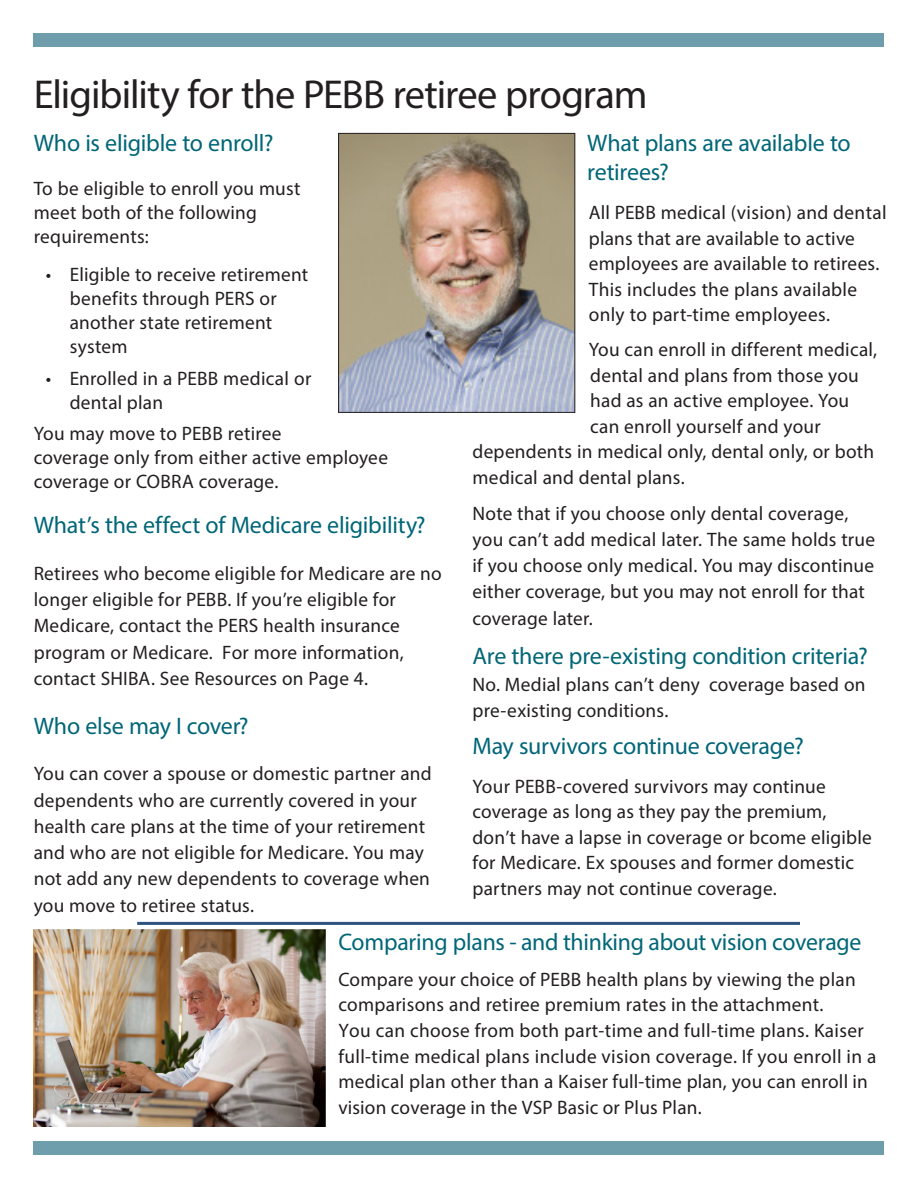
<style>
.page{position:relative;width:918px;height:1188px;background:#fff}
.page>*{position:absolute;margin:0;border:0;box-sizing:border-box;transform-origin:0 0}
.t1{font:40.5px "Myriad Pro";letter-spacing:-.025em;color:#231f20}
.body{font:24px "Myriad Pro";letter-spacing:-.01em;color:#067}
.sub_title{font:24px/28.8px "Myriad Pro";letter-spacing:-.01em;color:#067}
.body-2{font:19.5px/25.5px "Myriad Pro";letter-spacing:.015em;color:#231f20}
.sub_title-2{font:19.5px/26.2px "Myriad Pro";letter-spacing:.01em;color:#231f20}
</style>
<div class="page">
<div style="left:34px;top:34px;width:850px;height:13px;background:#6e9eac"></div>
<div style="left:34px;top:1141px;width:850px;height:13px;background:#6e9eac"></div>
<img style="left:340px;top:135px;width:233px;height:276px">
<div style="left:338px;top:133px;width:237px;height:280px;border:1px solid #231f20"></div>
<hr style="left:137px;top:922px;width:663px;height:3px;background:#2d537e">
<img style="left:34px;top:929px;width:291px;height:197px">
<p class="t1" style="left:34px;top:70px;width:615px">Eligibility for the PEBB retiree program</p>
<p class="sub_title" style="left:34px;top:128px;width:241px">Who is eligible to enroll?</p>
<p class="sub_title-2" style="left:34px;top:177px;width:268px;line-height:24px">To be eligible to enroll you must meet both of the following requirements:</p>
<p class="body-2" style="left:70px;top:262px;width:240px;line-height:24px;text-indent:-24px">• Eligible to receive retirement benefits through PERS or another state retirement system</p>
<p class="body-2" style="left:70px;top:366px;width:243px;line-height:24px;text-indent:-24px">• Enrolled in a PEBB medical or dental plan</p>
<p class="body-2" style="left:34px;top:421px;width:356px;line-height:24px">You may move to PEBB retiree<br>coverage only from either active employee coverage or COBRA coverage.</p>
<p class="sub_title" style="left:34px;top:511px;width:393px">What’s the effect of Medicare eligibility?</p>
<p class="sub_title-2" style="left:34px;top:560px;width:410px">Retirees who become eligible for Medicare are no longer eligible for PEBB. If you’re eligible for Medicare, contact the PERS health insurance program or Medicare. For more information, contact SHIBA. See Resources on Page 4.</p>
<p class="sub_title" style="left:34px;top:711px;width:216px">Who else may I cover?</p>
<p class="sub_title-2" style="left:34px;top:760px;width:400px">You can cover a spouse or domestic partner and dependents who are currently covered in your health care plans at the time of your retirement and who are not eligible for Medicare. You may not add any new dependents to coverage when you move to retiree status.</p>
<p class="sub_title" style="left:587px;top:128px;width:265px">What plans are available to retirees?</p>
<p class="body-2" style="left:589px;top:199px;width:299px">All PEBB medical (vision) and dental plans that are available to active employees are available to retirees.<br>This includes the plans available only to part-time employees.</p>
<p class="body-2" style="left:589px;top:337px;width:290px">You can enroll in different medical,</p>
<p class="body-2" style="left:590px;top:362px;width:270px">dental and plans from those you</p>
<p class="body-2" style="left:590px;top:388px;width:260px">had as an active employee. You</p>
<p class="body-2" style="left:590px;top:413px;width:232px">can enroll yourself and your</p>
<p class="body-2" style="left:473px;top:439px;width:403px">dependents in medical only, dental only, or both</p>
<p class="body-2" style="left:473px;top:464px;width:214px">medical and dental plans.</p>
<p class="body-2" style="left:473px;top:500px;width:404px;line-height:26.2px">Note that if you choose only dental coverage, you can’t add medical later. The same holds true if you choose only medical. You may discontinue either coverage, but you may not enroll for that coverage later.</p>
<p class="body" style="left:472px;top:642px;width:397px">Are there pre-existing condition criteria?</p>
<p class="body-2" style="left:472px;top:671px;width:395px;line-height:26.2px">No. Medial plans can’t deny coverage based on pre-existing conditions.</p>
<p class="body" style="left:472px;top:731px;width:333px">May survivors continue coverage?</p>
<p class="body-2" style="left:472px;top:773px;width:401px">Your PEBB-covered survivors may continue coverage as long as they pay the premium, don’t have a lapse in coverage or bcome eligible for Medicare. Ex spouses and former domestic partners may not continue coverage.</p>
<p class="body" style="left:338px;top:928px;width:525px">Comparing plans - and thinking about vision coverage</p>
<p class="body-2" style="left:338px;top:966px;width:540px">Compare your choice of PEBB health plans by viewing the plan comparisons and retiree premium rates in the attachment.<br>You can choose from both part-time and full-time plans. Kaiser full-time medical plans include vision coverage. If you enroll in a medical plan other than a Kaiser full-time plan, you can enroll in vision coverage in the VSP Basic or Plus Plan.</p>
</div>
